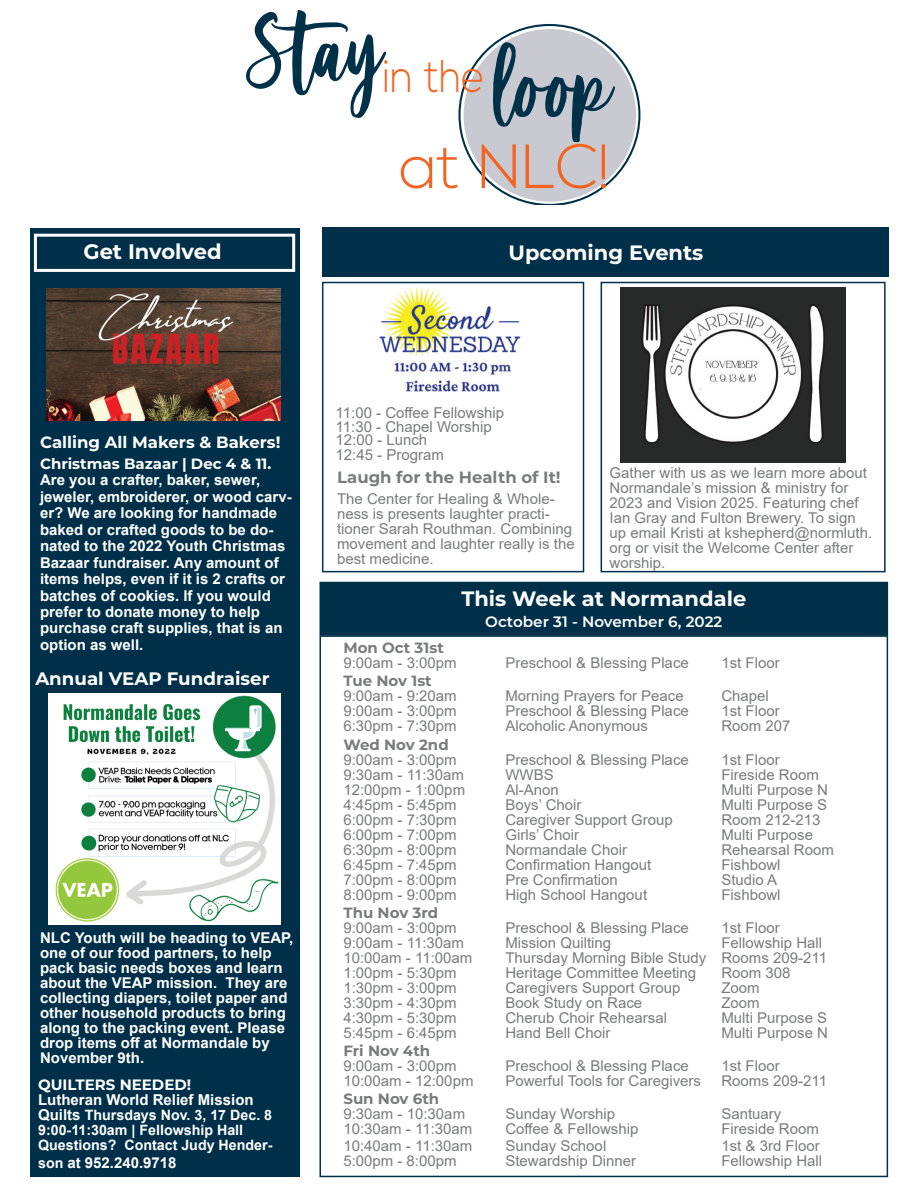
<style>
.page{position:relative;width:918px;height:1188px;background:#fff}
.page>*{position:absolute;margin:0;border:0;box-sizing:border-box;transform-origin:0 0}
.t1{font:98.55px "Serenity";color:#013049}
.t2{font:300 62.55px "Nexa";color:#f36421}
.t3{font:300 45.75px "Nexa";color:#f36421;scale:.86 1}
.t4{font:700 21px "Montserrat";color:#fff}
.t5{font:700 20.85px "Montserrat";color:#fff}
.t6{font:700 18px "Montserrat";color:#fff}
.t7{font:700 16.35px "Montserrat";color:#fff}
.t8{font:700 16.35px "Montserrat";color:#7a7b7b}
.t9{font:15px/13.5px "Arial";color:#7a7b7b}
.t10{font:700 15px "Arial";color:#fff}
.t11{font:600 15px "Montserrat";color:#fff}
.t12{font:700 15px "Montserrat";color:#fff}
.t13{font:14.85px/15px "Arial";color:#7a7b7b}
.t14{font:700 14.85px/16.5px "Arial";color:#fff}
.t15{font:700 14.85px "Montserrat";color:#7a7b7b}
.t16{font:700 14.85px "Montserrat";color:#fff}
.t17{font:700 14.25px/15px "Arial";color:#fff}
.s1{font-size:15px}
.s2{font-size:14.25px}
</style>
<div class="page">
<svg style="left:320px;top:636px;width:568px;height:541px"></svg>
<div style="left:30px;top:228px;width:269px;height:949px;background:#003049"></div>
<div style="left:320px;top:582px;width:568px;height:54px;background:#003049"></div>
<svg style="left:458px;top:24px;width:182px;height:181px"></svg>
<svg style="left:322px;top:282px;width:262px;height:290px"></svg>
<div style="left:322px;top:227px;width:566px;height:50px;background:#003049"></div>
<img style="left:46px;top:289px;width:235px;height:132px">
<svg style="left:34px;top:234px;width:261px;height:38px"></svg>
<img style="left:49px;top:693px;width:231px;height:232px">
<img style="left:378px;top:285px;width:145px;height:79px">
<img style="left:380px;top:357px;width:146px;height:41px">
<svg style="left:601px;top:282px;width:285px;height:290px"></svg>
<img style="left:620px;top:288px;width:225px;height:174px">
<h3 class="t4" style="left:84px;top:236px;width:140px">Get Involved</h3>
<h3 class="t3" style="left:246px;top:50px;width:279px"><sup>Stay</sup>in the</h3>
<h2 class="t2" style="left:399px;top:131px;width:213px">at NLC!</h2>
<h1 class="t1" style="left:493px;top:20px;width:120px">loop</h1>
<h3 class="t5" style="left:508px;top:238px;width:196px">Upcoming Events</h3>
<p class="t7" style="left:40px;top:430px;width:242px">Calling All Makers &amp; Bakers!</p>
<p class="t16" style="left:40px;top:453px;width:233px">Christmas Bazaar | Dec 4 &amp; 11.</p>
<p class="t14" style="left:40px;top:472px;width:253px">Are you a crafter, baker, sewer, jeweler, embroiderer, or wood carv&shy;er? We are looking for handmade baked or crafted goods to be do&shy;nated to the 2022 Youth Christmas<br>Bazaar fundraiser. Any amount of items helps, even if it is 2 crafts or batches of cookies. If you would prefer to donate money to help purchase craft supplies, that is an option as well.</p>
<p class="t6" style="left:35px;top:665px;width:236px">Annual VEAP Fundraiser</p>
<p class="t14" style="left:40px;top:931px;width:255px;line-height:15px">NLC Youth will be heading to VEAP, one of our food partners, to help pack basic needs boxes and learn about the VEAP mission. They are collecting diapers, toilet paper and other household products to bring along to the packing event. Please drop items off at Normandale by<br>November 9th.</p>
<p class="t12" style="left:38px;top:1074px;width:155px">QUILTERS NEEDED!</p>
<p class="t10" style="left:38px;top:1089px;width:217px">Lutheran World Relief Mission</p>
<p class="t17" style="left:38px;top:1107px;width:236px"><span class="s1">Quilts</span> Thursdays Nov. 3, 17 Dec. 8<br>9:00-11:30am | Fellowship Hall<br>Questions? Contact Judy Hender-</p>
<p class="t10" style="left:38px;top:1152px;width:140px"><span class="s2">son</span> at 952.240.9718</p>
<p class="t9" style="left:336px;top:406px;width:170px">11:00 - Coffee Fellowship<br>11:30 - Chapel Worship<br>12:00 - Lunch</p>
<p class="t9" style="left:336px;top:448px;width:110px">12:45 - Program</p>
<p class="t8" style="left:337px;top:466px;width:225px">Laugh for the Health of It!</p>
<p class="t13" style="left:337px;top:492px;width:239px">The Center for Healing &amp; Whole&shy;ness is presents laughter practi&shy;tioner Sarah Routhman. Combining movement and laughter really is the best medicine.</p>
<p class="t13" style="left:610px;top:466px;width:264px">Gather with us as we learn more about<br>Normandale’s mission &amp; ministry for<br>2023 and Vision 2025. Featuring chef<br>Ian Gray and Fulton Brewery. To sign up email Kristi at kshepherd@normluth. org or visit the Welcome Center after worship.</p>
<h3 class="t5" style="left:461px;top:584px;width:286px">This Week at Normandale</h3>
<p class="t11" style="left:485px;top:611px;width:239px">October 31 - November 6, 2022</p>
<p class="t15" style="left:343px;top:637px;width:102px">Mon Oct 31st</p>
<p class="t13" style="left:343px;top:655px;width:115px">9:00am - 3:00pm</p>
<p class="t13" style="left:505px;top:655px;width:185px">Preschool &amp; Blessing Place</p>
<p class="t13" style="left:721px;top:655px;width:60px">1st Floor</p>
<p class="t15" style="left:343px;top:670px;width:90px">Tue Nov 1st</p>
<p class="t13" style="left:343px;top:688px;width:115px">9:00am - 9:20am</p>
<p class="t13" style="left:505px;top:688px;width:180px">Morning Prayers for Peace</p>
<p class="t13" style="left:721px;top:688px;width:49px">Chapel</p>
<p class="t13" style="left:343px;top:703px;width:115px">9:00am - 3:00pm</p>
<p class="t13" style="left:505px;top:703px;width:185px">Preschool &amp; Blessing Place</p>
<p class="t13" style="left:721px;top:703px;width:60px">1st Floor</p>
<p class="t13" style="left:343px;top:718px;width:115px">6:30pm - 7:30pm</p>
<p class="t13" style="left:505px;top:718px;width:144px">Alcoholic Anonymous</p>
<p class="t13" style="left:721px;top:718px;width:71px">Room 207</p>
<p class="t15" style="left:343px;top:734px;width:107px">Wed Nov 2nd</p>
<p class="t13" style="left:343px;top:753px;width:115px">9:00am - 3:00pm</p>
<p class="t13" style="left:505px;top:753px;width:185px">Preschool &amp; Blessing Place</p>
<p class="t13" style="left:721px;top:753px;width:60px">1st Floor</p>
<p class="t13" style="left:343px;top:768px;width:122px">9:30am - 11:30am</p>
<p class="t13" style="left:505px;top:768px;width:50px">WWBS</p>
<p class="t13" style="left:721px;top:768px;width:99px">Fireside Room</p>
<p class="t13" style="left:343px;top:783px;width:123px">12:00pm - 1:00pm</p>
<p class="t13" style="left:505px;top:783px;width:55px">Al-Anon</p>
<p class="t13" style="left:721px;top:783px;width:108px">Multi Purpose N</p>
<p class="t13" style="left:343px;top:798px;width:115px">4:45pm - 5:45pm</p>
<p class="t13" style="left:505px;top:798px;width:78px">Boys’ Choir</p>
<p class="t13" style="left:721px;top:798px;width:107px">Multi Purpose S</p>
<p class="t13" style="left:343px;top:813px;width:115px">6:00pm - 7:30pm</p>
<p class="t13" style="left:505px;top:813px;width:169px">Caregiver Support Group</p>
<p class="t13" style="left:721px;top:813px;width:101px">Room 212-213</p>
<p class="t13" style="left:343px;top:828px;width:115px">6:00pm - 7:00pm</p>
<p class="t13" style="left:505px;top:828px;width:75px">Girls’ Choir</p>
<p class="t13" style="left:721px;top:828px;width:93px">Multi Purpose</p>
<p class="t13" style="left:343px;top:843px;width:115px">6:30pm - 8:00pm</p>
<p class="t13" style="left:505px;top:843px;width:123px">Normandale Choir</p>
<p class="t13" style="left:721px;top:843px;width:114px">Rehearsal Room</p>
<p class="t13" style="left:343px;top:858px;width:115px">6:45pm - 7:45pm</p>
<p class="t13" style="left:505px;top:858px;width:147px">Confirmation Hangout</p>
<p class="t13" style="left:721px;top:858px;width:61px">Fishbowl</p>
<p class="t13" style="left:343px;top:873px;width:115px">7:00pm - 8:00pm</p>
<p class="t13" style="left:505px;top:873px;width:114px">Pre Confirmation</p>
<p class="t13" style="left:721px;top:873px;width:57px">Studio A</p>
<p class="t13" style="left:343px;top:888px;width:115px">8:00pm - 9:00pm</p>
<p class="t13" style="left:505px;top:888px;width:143px">High School Hangout</p>
<p class="t13" style="left:721px;top:888px;width:61px">Fishbowl</p>
<p class="t15" style="left:343px;top:902px;width:96px">Thu Nov 3rd</p>
<p class="t13" style="left:343px;top:921px;width:115px">9:00am - 3:00pm</p>
<p class="t13" style="left:505px;top:921px;width:185px">Preschool &amp; Blessing Place</p>
<p class="t13" style="left:721px;top:921px;width:60px">1st Floor</p>
<p class="t13" style="left:343px;top:936px;width:122px">9:00am - 11:30am</p>
<p class="t13" style="left:505px;top:936px;width:107px">Mission Quilting</p>
<p class="t13" style="left:721px;top:936px;width:102px">Fellowship Hall</p>
<p class="t13" style="left:343px;top:951px;width:130px">10:00am - 11:00am</p>
<p class="t13" style="left:505px;top:951px;width:323px">Thursday Morning Bible Study Rooms 209-211</p>
<p class="t13" style="left:343px;top:966px;width:115px">1:00pm - 5:30pm</p>
<p class="t13" style="left:505px;top:966px;width:192px">Heritage Committee Meeting</p>
<p class="t13" style="left:721px;top:966px;width:71px">Room 308</p>
<p class="t13" style="left:343px;top:981px;width:115px">1:30pm - 3:00pm</p>
<p class="t13" style="left:505px;top:981px;width:177px">Caregivers Support Group</p>
<p class="t13" style="left:721px;top:981px;width:40px">Zoom</p>
<p class="t13" style="left:343px;top:996px;width:115px">3:30pm - 4:30pm</p>
<p class="t13" style="left:505px;top:996px;width:138px">Book Study on Race</p>
<p class="t13" style="left:721px;top:996px;width:40px">Zoom</p>
<p class="t13" style="left:343px;top:1011px;width:115px">4:30pm - 5:30pm</p>
<p class="t13" style="left:505px;top:1011px;width:163px">Cherub Choir Rehearsal</p>
<p class="t13" style="left:721px;top:1011px;width:107px">Multi Purpose S</p>
<p class="t13" style="left:343px;top:1026px;width:115px">5:45pm - 6:45pm</p>
<p class="t13" style="left:505px;top:1026px;width:107px">Hand Bell Choir</p>
<p class="t13" style="left:721px;top:1026px;width:108px">Multi Purpose N</p>
<p class="t15" style="left:343px;top:1040px;width:88px">Fri Nov 4th</p>
<p class="t13" style="left:343px;top:1059px;width:115px">9:00am - 3:00pm</p>
<p class="t13" style="left:505px;top:1059px;width:185px">Preschool &amp; Blessing Place</p>
<p class="t13" style="left:721px;top:1059px;width:60px">1st Floor</p>
<p class="t13" style="left:343px;top:1074px;width:132px">10:00am - 12:00pm</p>
<p class="t13" style="left:505px;top:1074px;width:197px">Powerful Tools for Caregivers</p>
<p class="t13" style="left:721px;top:1074px;width:107px">Rooms 209-211</p>
<p class="t15" style="left:343px;top:1088px;width:97px">Sun Nov 6th</p>
<p class="t13" style="left:343px;top:1107px;width:123px">9:30am - 10:30am</p>
<p class="t13" style="left:505px;top:1107px;width:111px">Sunday Worship</p>
<p class="t13" style="left:721px;top:1107px;width:62px">Santuary</p>
<p class="t13" style="left:343px;top:1122px;width:130px">10:30am - 11:30am</p>
<p class="t13" style="left:505px;top:1122px;width:135px">Coffee &amp; Fellowship</p>
<p class="t13" style="left:721px;top:1122px;width:99px">Fireside Room</p>
<p class="t13" style="left:343px;top:1138px;width:130px">10:40am - 11:30am</p>
<p class="t13" style="left:505px;top:1138px;width:102px">Sunday School</p>
<p class="t13" style="left:721px;top:1138px;width:100px">1st &amp; 3rd Floor</p>
<p class="t13" style="left:343px;top:1153px;width:115px">5:00pm - 8:00pm</p>
<p class="t13" style="left:505px;top:1153px;width:132px">Stewardship Dinner</p>
<p class="t13" style="left:721px;top:1153px;width:102px">Fellowship Hall</p>
</div>
